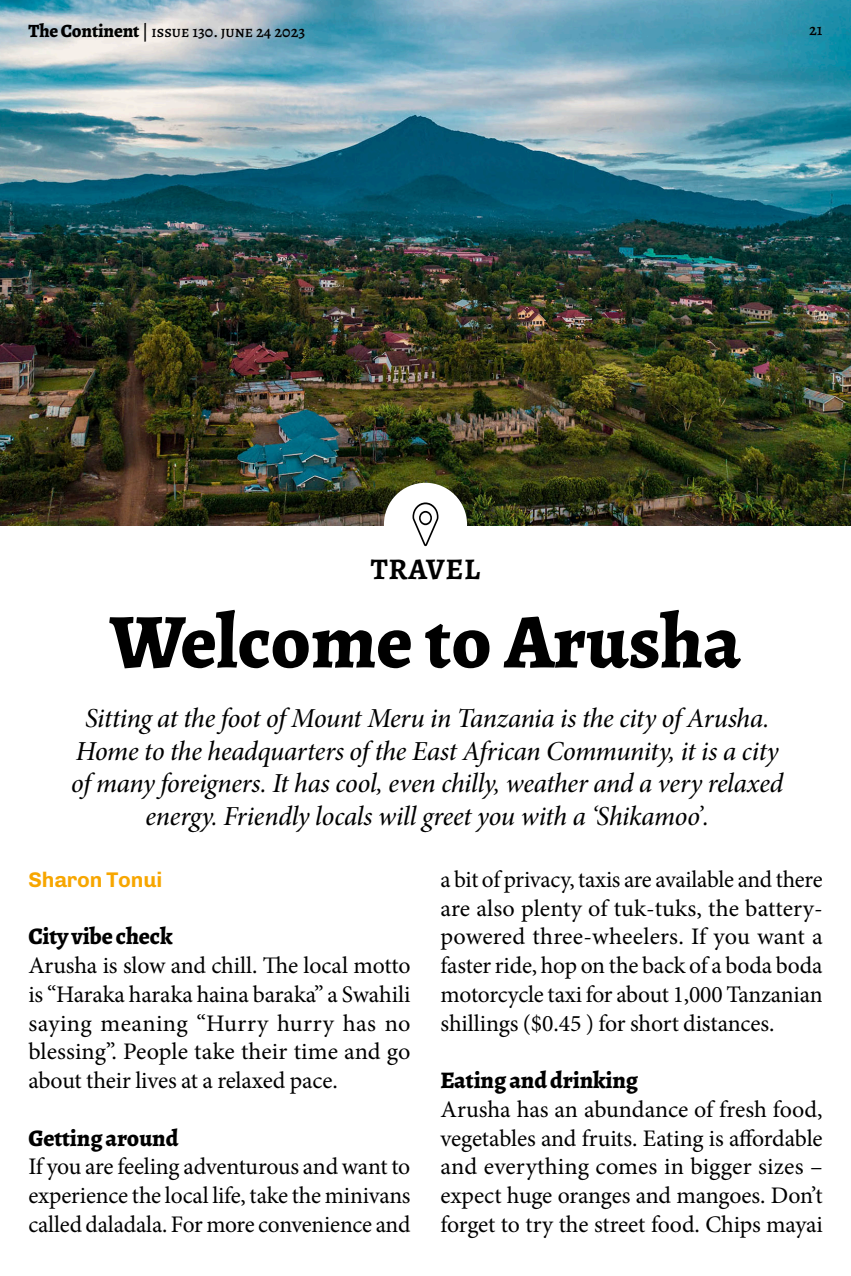
<style>
.page{position:relative;width:851px;height:1276px;background:#fff}
.page>*{position:absolute;margin:0;border:0;box-sizing:border-box;transform-origin:0 0}
.t1{font:800 77.5px "Alegreya";color:#000}
.t2{font:700 30px "Alegreya";letter-spacing:.02em;color:#000}
.t3{font:27.5px/32.5px "Minion Pro Medium It Subh";letter-spacing:-.005em;color:#000;text-align:center}
.t4{font:23.75px/28.8px "Minion Pro";letter-spacing:-.01em;color:#000;text-align:justify}
.t5{font:800 23.75px "Alegreya";letter-spacing:-.005em;color:#000}
.t6{font:700 21.25px "Chivo";letter-spacing:-.005em;color:#f7a600}
.t7{font:500 16.25px "Alegreya";color:#000}
.s1{font-weight:800;font-size:18.75px}
.s2{font-size:17.5px}
</style>
<div class="page">
<img style="left:0;top:0;width:850px;height:526px">
<div style="left:384px;top:483px;width:83px;height:83px;background:#fff;border-radius:50%"></div>
<svg style="left:412px;top:502px;width:26px;height:44px"></svg>
<p class="t7" style="left:28px;top:22px;width:278px"><span class="s1">The Continent</span> <span class="s2">|</span> issue 130. june 24 2023</p>
<p class="t7" style="left:809px;top:19px;width:15px">21</p>
<p class="t2" style="left:371px;top:549px;width:110px">TRAVEL</p>
<p class="t1" style="left:110px;top:585px;width:632px">Welcome to Arusha</p>
<p class="t3" style="left:71px;top:702px;width:713px">Sitting at the foot of Mount Meru in Tanzania is the city of Arusha.<br>Home to the headquarters of the East African Community, it is a city of many foreigners. It has cool, even chilly, weather and a very relaxed energy. Friendly locals will greet you with a ‘Shikamoo’.</p>
<p class="t6" style="left:28px;top:867px;width:135px">Sharon Tonui</p>
<p class="t5" style="left:28px;top:919px;width:146px">City vibe check</p>
<p class="t4" style="left:28px;top:951px;width:383px">Arusha is slow and chill. The local motto is “Haraka haraka haina baraka” a Swahili saying meaning “Hurry hurry has no blessing”. People take their time and go about their lives at a relaxed pace.</p>
<p class="t5" style="left:28px;top:1120px;width:151px">Getting around</p>
<p class="t4" style="left:28px;top:1152px;width:383px">If you are feeling adventurous and want to experience the local life, take the minivans called daladala. For more convenience and</p>
<p class="t4" style="left:440px;top:865px;width:383px">a bit of privacy, taxis are available and there are also plenty of tuk-tuks, the battery&shy;powered three-wheelers. If you want a faster ride, hop on the back of a boda boda motorcycle taxi for about 1,000 Tanzanian shillings ($0.45 ) for short distances.</p>
<p class="t5" style="left:440px;top:1063px;width:199px">Eating and drinking</p>
<p class="t4" style="left:440px;top:1095px;width:384px">Arusha has an abundance of fresh food, vegetables and fruits. Eating is affordable and everything comes in bigger sizes – expect huge oranges and mangoes. Don’t forget to try the street food. Chips mayai</p>
</div>
